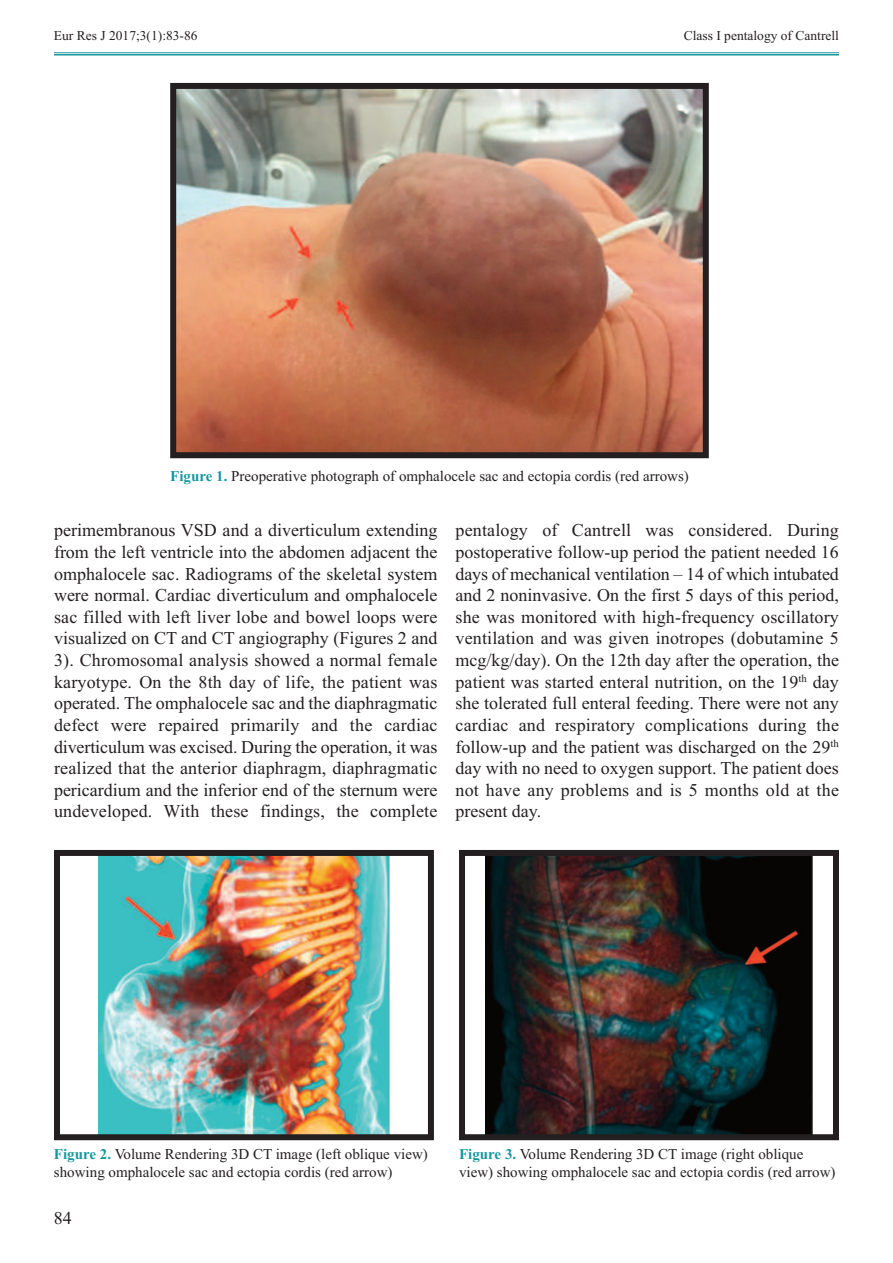
<style>
.page{position:relative;width:893px;height:1263px;background:#fff}
.page>*{position:absolute;margin:0;border:0;box-sizing:border-box;transform-origin:0 0}
.t1{font:18px/21.6px "Times New Roman";letter-spacing:.01em;color:#231f20;text-align:justify}
.t2{font:15px/18px "Times New Roman";color:#231f20}
.t3{font:13.5px "Times New Roman";color:#231f20}
.s1{font-weight:700;color:#18979e}
</style>
<div class="page">
<hr style="left:54px;top:52px;width:785px;height:1px;background:#18979e">
<hr style="left:54px;top:54px;width:785px;height:2px;background:#18979e">
<img style="left:177px;top:90px;width:525px;height:361px">
<div style="left:170px;top:83px;width:539px;height:375px;border:6px solid #231f20"></div>
<img style="left:99px;top:857px;width:290px;height:276px">
<div style="left:54px;top:850px;width:380px;height:290px;border:6px solid #231f20"></div>
<img style="left:486px;top:857px;width:326px;height:276px">
<div style="left:459px;top:850px;width:380px;height:290px;border:6px solid #231f20"></div>
<p class="t3" style="left:54px;top:27px;width:145px">Eur Res J 2017;3(1):83-86</p>
<p class="t3" style="left:684px;top:27px;width:157px">Class I pentalogy of Cantrell</p>
<p class="t2" style="left:170px;top:466px;width:520px"><span class="s1">Figure 1.</span> Preoperative photograph of omphalocele sac and ectopia cordis (red arrows)</p>
<p class="t1" style="left:54px;top:519px;width:385px">perimembranous VSD and a diverticulum extending from the left ventricle into the abdomen adjacent the omphalocele sac. Radiograms of the skeletal system were normal. Cardiac diverticulum and omphalocele sac filled with left liver lobe and bowel loops were visualized on CT and CT angiography (Figures 2 and 3). Chromosomal analysis showed a normal female karyotype. On the 8th day of life, the patient was operated. The omphalocele sac and the diaphragmatic defect were repaired primarily and the cardiac diverticulum was excised. During the operation, it was realized that the anterior diaphragm, diaphragmatic pericardium and the inferior end of the sternum were undeveloped. With these findings, the complete</p>
<p class="t1" style="left:455px;top:519px;width:385px">pentalogy of Cantrell was considered. During postoperative follow-up period the patient needed 16 days of mechanical ventilation – 14 of which intubated and 2 noninvasive. On the first 5 days of this period, she was monitored with high-frequency oscillatory ventilation and was given inotropes (dobutamine 5 mcg/kg/day). On the 12th day after the operation, the patient was started enteral nutrition, on the 19<sup>th</sup> day she tolerated full enteral feeding. There were not any cardiac and respiratory complications during the follow-up and the patient was discharged on the 29<sup>th </sup>day with no need to oxygen support. The patient does not have any problems and is 5 months old at the present day.</p>
<p class="t2" style="left:54px;top:1145px;width:375px"><span class="s1">Figure 2.</span> Volume Rendering 3D CT image (left oblique view) showing omphalocele sac and ectopia cordis (red arrow)</p>
<p class="t2" style="left:459px;top:1145px;width:378px"><span class="s1">Figure 3.</span> Volume Rendering 3D CT image (right oblique view) showing omphalocele sac and ectopia cordis (red arrow)</p>
<p class="t1" style="left:54px;top:1206px;width:19px">84</p>
</div>
